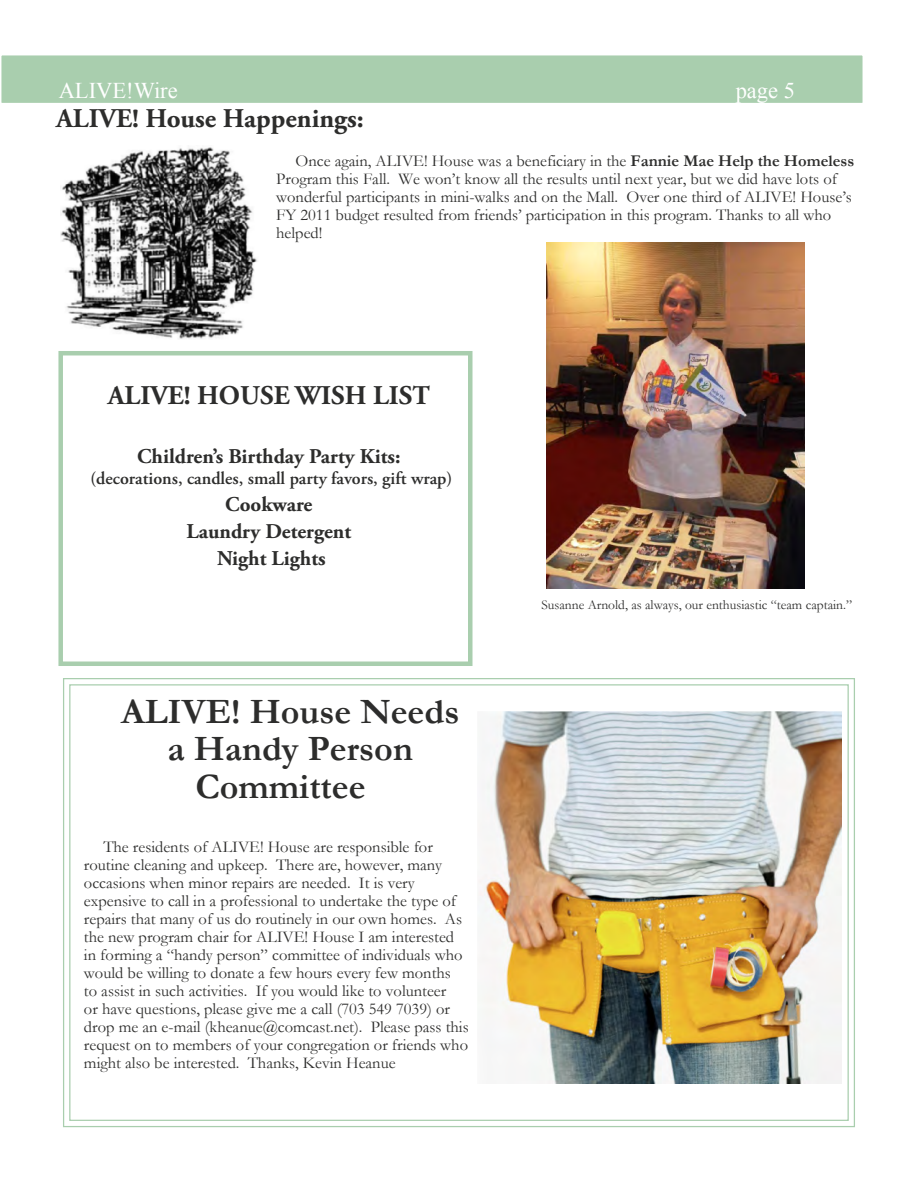
<style>
.page{position:relative;width:918px;height:1188px;background:#fff}
.page>*{position:absolute;margin:0;border:0;box-sizing:border-box;transform-origin:0 0}
.t1{font:700 36px/37.5px "Garamond";color:#2d2d2c;text-align:center}
.t2{font:700 27px "Adobe Garamond Pro";color:#2d2d2c}
.t3{font:22.5px "Times New Roman";color:#fff}
.t4{font:700 21px/27px "Adobe Garamond Pro";color:#2d2d2c;text-align:center}
.t5{font:600 18px "Adobe Garamond Pro";color:#2d2d2c}
.t6{font:16.5px/18px "Garamond";color:#2d2d2c}
.t7{font:13.5px "Garamond";color:#2d2d2c}
.s1{font-weight:700}
</style>
<div class="page">
<div style="left:1px;top:55px;width:862px;height:49px;background:#a9ceae"></div>
<div style="left:0;top:54px;width:864px;height:50px;border:2px solid #fff"></div>
<img style="left:60px;top:147px;width:197px;height:192px">
<svg style="left:63px;top:678px;width:792px;height:450px"></svg>
<div style="left:58px;top:351px;width:414px;height:315px;border:4px solid #a9ceae"></div>
<img style="left:546px;top:243px;width:259px;height:345px">
<img style="left:477px;top:711px;width:364px;height:372px">
<h3 class="t3" style="left:59px;top:75px;width:121px">ALIVE!Wire</h3>
<h3 class="t3" style="left:736px;top:75px;width:61px">page 5</h3>
<h2 class="t2" style="left:56px;top:102px;width:309px">ALIVE! House Happenings:</h2>
<p class="t6" style="left:276px;top:151px;width:580px;text-indent:19px">Once again, ALIVE! House was a beneficiary in the <span class="s1">Fannie Mae Help the Homeless </span>Program this Fall. We won’t know all the results until next year, but we did have lots of wonderful participants in mini-walks and on the Mall. Over one third of ALIVE! House’s FY 2011 budget resulted from friends’ participation in this program. Thanks to all who helped!</p>
<h2 class="t2" style="left:108px;top:380px;width:324px">ALIVE! HOUSE WISH LIST</h2>
<p class="t4" style="left:137px;top:443px;width:265px">Children’s Birthday Party Kits:</p>
<p class="t5" style="left:90px;top:467px;width:363px">(decorations, candles, small party favors, gift wrap)</p>
<p class="t4" style="left:186px;top:491px;width:166px">Cookware<br>Laundry Detergent<br>Night Lights</p>
<h1 class="t1" style="left:121px;top:693px;width:340px">ALIVE! House Needs a Handy Person<br>Committee</h1>
<p class="t6" style="left:84px;top:837px;width:386px;text-indent:19px">The residents of ALIVE! House are responsible for routine cleaning and upkeep. There are, however, many occasions when minor repairs are needed. It is very expensive to call in a professional to undertake the type of repairs that many of us do routinely in our own homes. As the new program chair for ALIVE! House I am interested in forming a “handy person” committee of individuals who would be willing to donate a few hours every few months<br>to assist in such activities. If you would like to volunteer<br>or have questions, please give me a call (703 549 7039) or drop me an e-mail (kheanue@comcast.net). Please pass this request on to members of your congregation or friends who might also be interested. Thanks, Kevin Heanue</p>
<p class="t7" style="left:541px;top:595px;width:312px">Susanne Arnold, as always, our enthusiastic “team captain.”</p>
</div>
